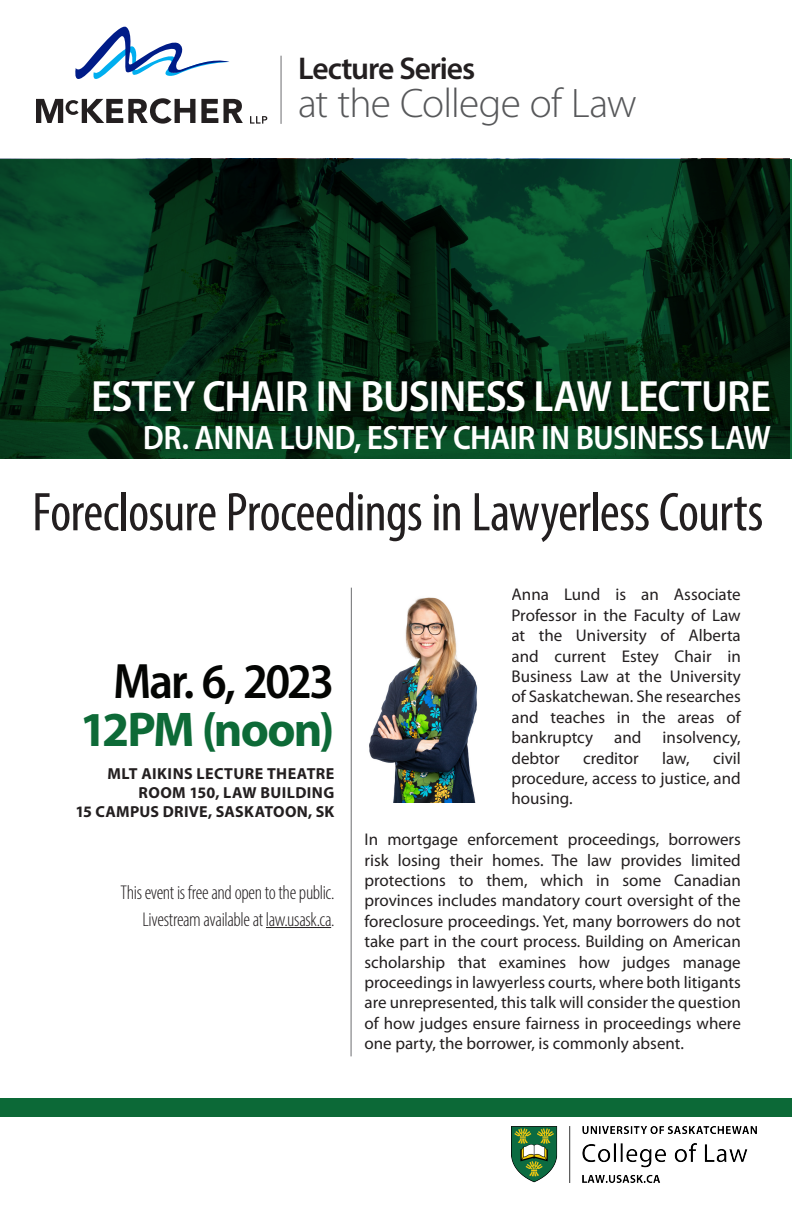
<style>
.page{position:relative;width:792px;height:1224px;background:#fff}
.page>*{position:absolute;margin:0;border:0;box-sizing:border-box;transform-origin:0 0}
.t1{font:condensed 55px "Myriad Pro";letter-spacing:-.015em;color:#231f20}
.t2{font:600 semi-condensed 50px "Myriad Pro";letter-spacing:-.045em;color:#040503}
.t3{font:700 49px "Myriad Pro";letter-spacing:-.04em;color:#0d6a37}
.t4{font:600 semi-condensed 44px "Myriad Pro";letter-spacing:-.02em;color:#fff}
.t5{font:300 41.4px "Myriad Pro";letter-spacing:-.015em;color:#57585a}
.t6{font:600 semi-condensed 34px "Myriad Pro";letter-spacing:-.015em;color:#fff}
.t7{font:600 31.5px "Myriad Pro";letter-spacing:-.035em;color:#231f20}
.t8{font:300 condensed 20px "Myriad Pro";letter-spacing:-.02em;color:#231f20}
.t9{font:17px/20.4px "Myriad Pro";color:#231f20;text-align:justify}
.t10{font:700 16px/19px "Myriad Pro";letter-spacing:.02em;color:#231f20;text-align:right}
</style>
<div class="page">
<hr style="left:281px;top:56px;width:1px;height:68px;background:#6c6d70">
<svg style="left:36px;top:27px;width:207px;height:97px"></svg>
<svg style="left:250px;top:116px;width:17px;height:8px"></svg>
<div style="left:0;top:1098px;width:792px;height:19px;background:#0c6937"></div>
<img style="left:512px;top:1127px;width:245px;height:56px">
<hr style="left:266px;top:927px;width:65px;height:1px;background:#231f20">
<svg style="left:0;top:159px;width:792px;height:299px;background:#053219"></svg>
<hr style="left:351px;top:588px;width:1px;height:468px;background:#6c6d70">
<img style="left:369px;top:597px;width:109px;height:205px">
<p class="t7" style="left:298px;top:49px;width:179px">Lecture Series</p>
<p class="t5" style="left:298px;top:81px;width:340px">at the College of Law</p>
<p class="t4" style="left:91px;top:372px;width:681px">ESTEY CHAIR IN BUSINESS LAW LECTURE</p>
<p class="t6" style="left:143px;top:419px;width:629px">DR. ANNA LUND, ESTEY CHAIR IN BUSINESS LAW</p>
<p class="t1" style="left:32px;top:479px;width:733px">Foreclosure Proceedings in Lawyerless Courts</p>
<h2 class="t2" style="left:113px;top:654px;width:223px">Mar. 6, 2023</h2>
<h3 class="t3" style="left:80px;top:702px;width:256px">12PM (noon)</h3>
<p class="t10" style="left:75px;top:764px;width:260px">MLT AIKINS LECTURE THEATRE<br>ROOM 150, LAW BUILDING<br>15 CAMPUS DRIVE, SASKATOON, SK</p>
<p class="t8" style="left:121px;top:880px;width:215px">This event is free and open to the public.</p>
<p class="t8" style="left:142px;top:907px;width:194px">Livestream available at law.usask.ca.</p>
<p class="t9" style="left:512px;top:585px;width:231px">Anna Lund is an Associate Professor in the Faculty of Law at the University of Alberta and current Estey Chair in Business Law at the University of Saskatchewan. She researches and teaches in the areas of bankruptcy and insolvency, debtor</p>
<p class="t9" style="left:512px;top:748px;width:231px;text-indent:202px">civil procedure, access to justice, and housing.</p>
<p class="t9" style="left:364px;top:830px;width:378px">In mortgage enforcement proceedings, borrowers risk losing their homes. The law provides limited protections to them, which in some Canadian provinces includes mandatory court oversight of the foreclosure proceedings. Yet, many borrowers do not take part in the court process. Building on American scholarship that examines how judges manage proceedings in lawyerless courts, where both litigants are unrepresented, this talk will consider the question of how judges ensure fairness in proceedings where one party, the borrower, is commonly absent.</p>
<p class="t9" style="left:583px;top:748px;width:57px">creditor</p>
<p class="t9" style="left:662px;top:748px;width:29px">law,</p>
</div>
